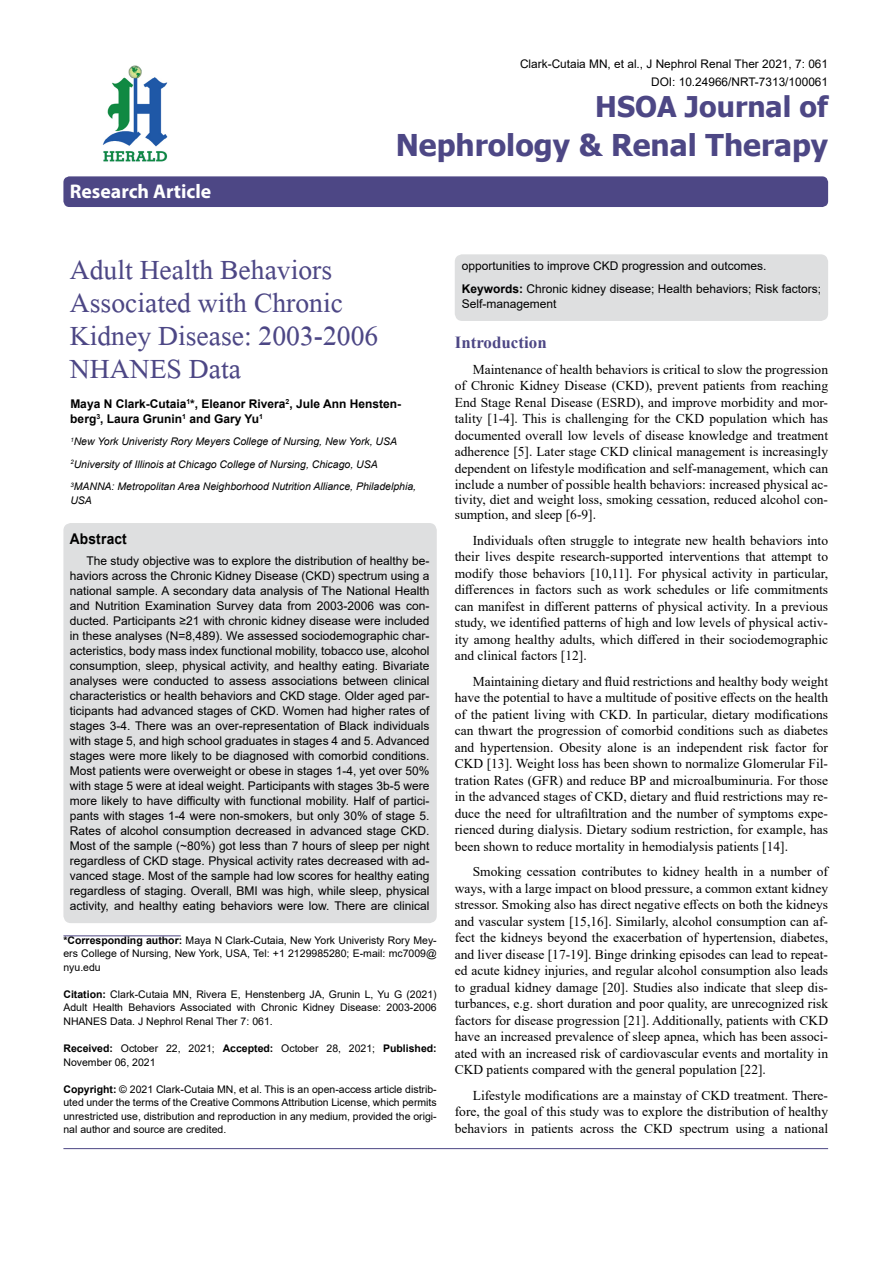
<style>
.page{position:relative;width:893px;height:1263px;background:#fff}
.page>*{position:absolute;margin:0;border:0;box-sizing:border-box;transform-origin:0 0}
.t1{font:41.25px/33px "Microsoft Himalaya";color:#4d4785}
.t2{font:700 30px "Tahoma";color:#4d4785}
.t3{font:700 28.5px "Tahoma";color:#4d4785}
.t4{font:700 19.8px "Myriad Hebrew";color:#fff}
.t5{font:700 16.95px "Times New Roman";color:#4d4785}
.t6{font:700 14.85px "Arial";letter-spacing:.015em;color:#000;scale:.93 1}
.t7{font:13.5px/16.5px "Times New Roman";color:#000;text-align:justify}
.t8{font:12px/15px "Arial";color:#000;text-align:justify}
.t9{font:700 12px/15px "Arial";color:#000}
.t10{font:11.85px/18px "Arial";color:#000;text-align:right}
.t11{font:10.5px/13.5px "Arial";color:#000;text-align:justify}
.t12{font:italic 10.5px/22.5px "Arial";color:#000}
.s1{font-weight:700}
</style>
<div class="page">
<div style="left:63px;top:176px;width:765px;height:31px;background:#4d4785;border-radius:6px"></div>
<hr style="left:63px;top:935px;width:118px;height:1px;background:#4d4785">
<img style="left:102px;top:65px;width:66px;height:97px">
<hr style="left:63px;top:1148px;width:765px;height:1px;background:#4d4785">
<div style="left:63px;top:523px;width:374px;height:400px;background:#dedfe0;border-radius:8px"></div>
<div style="left:455px;top:254px;width:373px;height:67px;background:#dedfe0;border-radius:8px"></div>
<h3 class="t4" style="left:70px;top:180px;width:143px">Research Article</h3>
<p class="t10" style="left:520px;top:55px;width:310px">Clark-Cutaia MN, et al., J Nephrol Renal Ther 2021, 7: 061<br>DOI: 10.24966/NRT-7313/100061</p>
<h3 class="t3" style="left:595px;top:87px;width:234px">HSOA Journal of</h3>
<h2 class="t2" style="left:396px;top:124px;width:434px">Nephrology &amp; Renal Therapy</h2>
<h1 class="t1" style="left:70px;top:248px;width:310px">Adult Health Behaviors<br>Associated with Chronic<br>Kidney Disease: 2003-2006<br>NHANES Data</h1>
<p class="t9" style="left:70px;top:396px;width:332px">Maya N Clark-Cutaia<sup>1</sup>*, Eleanor Rivera<sup>2</sup>, Jule Ann Hensten&shy;berg<sup>3</sup>, Laura Grunin<sup>1</sup> and Gary Yu<sup>1</sup></p>
<p class="t12" style="left:70px;top:430px;width:347px"><sup>1</sup>New York Univeristy Rory Meyers College of Nursing, New York, USA<br><sup>2</sup>University of Illinois at Chicago College of Nursing, Chicago, USA<br><sup>3</sup>MANNA: Metropolitan Area Neighborhood Nutrition Alliance, Philadelphia,</p>
<p class="t12" style="left:70px;top:489px;width:23px">USA</p>
<p class="t6" style="left:70px;top:528px;width:63px">Abstract</p>
<p class="t8" style="left:70px;top:553px;width:361px;text-indent:16px">The study objective was to explore the distribution of healthy be&shy;haviors across the Chronic Kidney Disease (CKD) spectrum using a national sample. A secondary data analysis of The National Health and Nutrition Examination Survey data from 2003-2006 was con&shy;ducted. Participants ≥21 with chronic kidney disease were included in these analyses (N=8,489). We assessed sociodemographic char&shy;acteristics, body mass index functional mobility, tobacco use, alcohol consumption, sleep, physical activity, and healthy eating. Bivariate analyses were conducted to assess associations between clinical characteristics or health behaviors and CKD stage. Older aged par&shy;ticipants had advanced stages of CKD. Women had higher rates of stages 3-4. There was an over-representation of Black individuals with stage 5, and high school graduates in stages 4 and 5. Advanced stages were more likely to be diagnosed with comorbid conditions.<br>Most patients were overweight or obese in stages 1-4, yet over 50% with stage 5 were at ideal weight. Participants with stages 3b-5 were more likely to have difficulty with functional mobility. Half of partici&shy;pants with stages 1-4 were non-smokers, but only 30% of stage 5.<br>Rates of alcohol consumption decreased in advanced stage CKD.<br>Most of the sample (~80%) got less than 7 hours of sleep per night regardless of CKD stage. Physical activity rates decreased with ad&shy;vanced stage. Most of the sample had low scores for healthy eating regardless of staging. Overall, BMI was high, while sleep, physical activity, and healthy eating behaviors were low. There are clinical</p>
<p class="t11" style="left:63px;top:933px;width:375px"><span class="s1">*Corresponding author:</span> Maya N Clark-Cutaia, New York Univeristy Rory Mey&shy;ers College of Nursing, New York, USA, Tel: +1 2129985280; E-mail: mc7009@ nyu.edu</p>
<p class="t11" style="left:63px;top:987px;width:375px"><span class="s1">Citation:</span> Clark-Cutaia MN, Rivera E, Henstenberg JA, Grunin L, Yu G (2021)<br>Adult Health Behaviors Associated with Chronic Kidney Disease: 2003-2006<br>NHANES Data. J Nephrol Renal Ther 7: 061.</p>
<p class="t11" style="left:63px;top:1041px;width:375px"><span class="s1">Received:</span> October 22, 2021; <span class="s1">Accepted:</span> October 28, 2021; <span class="s1">Published:<br></span>November 06, 2021</p>
<p class="t11" style="left:63px;top:1082px;width:375px"><span class="s1">Copyright:</span> © 2021 Clark-Cutaia MN, et al. This is an open-access article distrib&shy;uted under the terms of the Creative Commons Attribution License, which permits unrestricted use, distribution and reproduction in any medium, provided the origi&shy;nal author and source are credited.</p>
<p class="t8" style="left:462px;top:255px;width:361px;line-height:22.5px">opportunities to improve CKD progression and outcomes.<br><span class="s1">Keywords:</span> Chronic kidney disease; Health behaviors; Risk factors;</p>
<p class="t8" style="left:462px;top:296px;width:96px">Self-management</p>
<p class="t5" style="left:455px;top:330px;width:93px">Introduction</p>
<p class="t7" style="left:455px;top:361px;width:375px;text-indent:18px">Maintenance of health behaviors is critical to slow the progression of Chronic Kidney Disease (CKD), prevent patients from reaching End Stage Renal Disease (ESRD), and improve morbidity and mor&shy;tality [1-4]. This is challenging for the CKD population which has documented overall low levels of disease knowledge and treatment adherence [5]. Later stage CKD clinical management is increasingly dependent on lifestyle modification and self-management, which can include a number of possible health behaviors: increased physical ac-</p>
<p class="t7" style="left:455px;top:492px;width:375px;line-height:15px">tivity, diet and weight loss, smoking cessation, reduced alcohol con&shy;sumption, and sleep [6-9].</p>
<p class="t7" style="left:455px;top:532px;width:375px;text-indent:18px">Individuals often struggle to integrate new health behaviors into their lives despite research-supported interventions that attempt to modify those behaviors [10,11]. For physical activity in particular, differences in factors such as work schedules or life commitments can manifest in different patterns of physical activity. In a previous study, we identified patterns of high and low levels of physical activ&shy;ity among healthy adults, which differed in their sociodemographic and clinical factors [12].</p>
<p class="t7" style="left:455px;top:673px;width:375px;text-indent:18px">Maintaining dietary and fluid restrictions and healthy body weight have the potential to have a multitude of positive effects on the health of the patient living with CKD. In particular, dietary modifications can thwart the progression of comorbid conditions such as diabetes and hypertension. Obesity alone is an independent risk factor for CKD [13]. Weight loss has been shown to normalize Glomerular Fil&shy;tration Rates (GFR) and reduce BP and microalbuminuria. For those in the advanced stages of CKD, dietary and fluid restrictions may re&shy;duce the need for ultrafiltration and the number of symptoms expe&shy;rienced during dialysis. Dietary sodium restriction, for example, has been shown to reduce mortality in hemodialysis patients [14].</p>
<p class="t7" style="left:455px;top:863px;width:375px;text-indent:18px">Smoking cessation contributes to kidney health in a number of ways, with a large impact on blood pressure, a common extant kidney stressor. Smoking also has direct negative effects on both the kidneys and vascular system [15,16]. Similarly, alcohol consumption can af&shy;fect the kidneys beyond the exacerbation of hypertension, diabetes, and liver disease [17-19]. Binge drinking episodes can lead to repeat&shy;ed acute kidney injuries, and regular alcohol consumption also leads to gradual kidney damage [20]. Studies also indicate that sleep dis&shy;turbances, e.g. short duration and poor quality, are unrecognized risk factors for disease progression [21]. Additionally, patients with CKD have an increased prevalence of sleep apnea, which has been associ&shy;ated with an increased risk of cardiovascular events and mortality in CKD patients compared with the general population [22].</p>
<p class="t7" style="left:455px;top:1087px;width:375px;text-indent:18px">Lifestyle modifications are a mainstay of CKD treatment. There&shy;fore, the goal of this study was to explore the distribution of healthy behaviors in patients across the CKD spectrum using a national</p>
</div>
